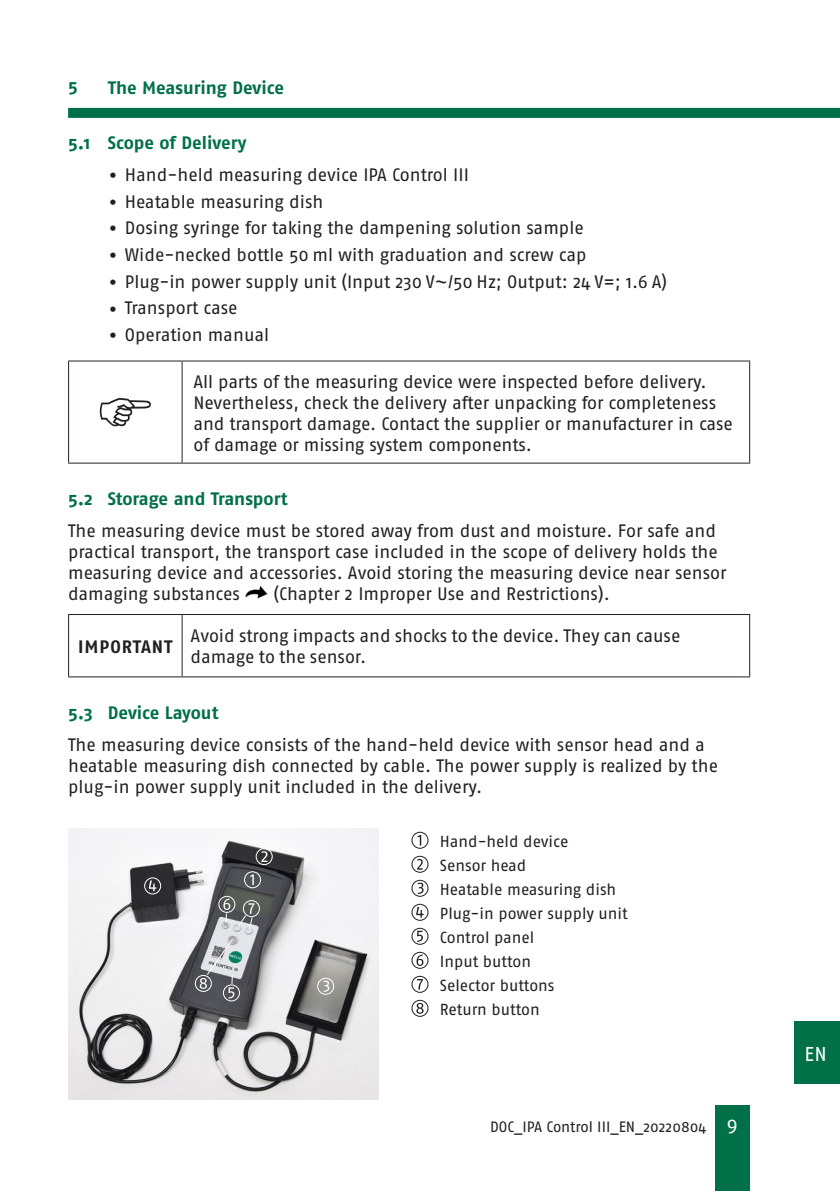
<style>
.page{position:relative;width:840px;height:1191px;background:#fff}
.page>*{position:absolute;margin:0;border:0;box-sizing:border-box;transform-origin:0 0}
.t1{font:20px "Fago Pro";color:#fff}
.t2{font:18px/21px "Fago Pro";letter-spacing:-.005em;color:#231f20}
.t3{font:700 18px "Fago Pro";letter-spacing:-.005em;color:#007049}
.t4{font:700 18px "Fago Pro";letter-spacing:.05em;color:#231f20}
.t5{font:16px/24px "Fago Pro";letter-spacing:-.005em;color:#231f20}
.t6{font:15px "Fago Pro";color:#231f20}
.s1{font-size:26px}
.s2{font-size:20px;color:#fff}
</style>
<div class="page">
<div style="left:714px;top:1106px;width:34px;height:85px;background:#007049"></div>
<div style="left:794px;top:1020px;width:45px;height:63px;background:#007049"></div>
<div style="left:68px;top:108px;width:771px;height:10px;background:#007049"></div>
<hr style="left:68px;top:360px;width:114px;height:1px;background:#231f20">
<hr style="left:68px;top:361px;width:1px;height:101px;background:#231f20">
<hr style="left:182px;top:360px;width:567px;height:1px;background:#231f20">
<hr style="left:181px;top:361px;width:1px;height:101px;background:#231f20">
<hr style="left:748px;top:361px;width:1px;height:101px;background:#231f20">
<hr style="left:68px;top:462px;width:114px;height:1px;background:#231f20">
<hr style="left:182px;top:462px;width:567px;height:1px;background:#231f20">
<svg style="left:100px;top:398px;width:51px;height:28px"></svg>
<img style="left:245px;top:586px;width:23px;height:13px">
<hr style="left:68px;top:614px;width:114px;height:1px;background:#231f20">
<hr style="left:68px;top:615px;width:1px;height:61px;background:#231f20">
<hr style="left:182px;top:614px;width:567px;height:1px;background:#231f20">
<hr style="left:181px;top:615px;width:1px;height:61px;background:#231f20">
<hr style="left:748px;top:615px;width:1px;height:61px;background:#231f20">
<hr style="left:68px;top:676px;width:114px;height:1px;background:#231f20">
<hr style="left:182px;top:676px;width:567px;height:1px;background:#231f20">
<img style="left:68px;top:828px;width:310px;height:271px">
<div style="left:411px;top:831px;width:17px;height:17px;border:1px solid #231f20;border-radius:50%"></div>
<svg style="left:417px;top:835px;width:4px;height:10px"></svg>
<div style="left:411px;top:855px;width:17px;height:17px;border:1px solid #231f20;border-radius:50%"></div>
<svg style="left:417px;top:859px;width:5px;height:10px"></svg>
<svg style="left:417px;top:882px;width:6px;height:12px"></svg>
<div style="left:411px;top:879px;width:17px;height:17px;border:1px solid #231f20;border-radius:50%"></div>
<svg style="left:416px;top:907px;width:7px;height:10px"></svg>
<div style="left:411px;top:903px;width:17px;height:17px;border:1px solid #231f20;border-radius:50%"></div>
<svg style="left:417px;top:930px;width:5px;height:12px"></svg>
<div style="left:411px;top:927px;width:17px;height:17px;border:1px solid #231f20;border-radius:50%"></div>
<svg style="left:416px;top:954px;width:7px;height:12px"></svg>
<div style="left:411px;top:951px;width:17px;height:17px;border:1px solid #231f20;border-radius:50%"></div>
<svg style="left:417px;top:979px;width:5px;height:10px"></svg>
<div style="left:411px;top:975px;width:17px;height:17px;border:1px solid #231f20;border-radius:50%"></div>
<svg style="left:416px;top:1003px;width:7px;height:10px"></svg>
<div style="left:411px;top:999px;width:17px;height:17px;border:1px solid #231f20;border-radius:50%"></div>
<div style="left:144px;top:877px;width:17px;height:17px;border:1px solid #fff;border-radius:50%"></div>
<svg style="left:149px;top:880px;width:7px;height:11px"></svg>
<div style="left:218px;top:896px;width:17px;height:17px;border:1px solid #fff;border-radius:50%"></div>
<div style="left:223px;top:984px;width:17px;height:17px;border:1px solid #fff;border-radius:50%"></div>
<div style="left:243px;top:900px;width:17px;height:17px;border:1px solid #fff;border-radius:50%"></div>
<div style="left:195px;top:975px;width:17px;height:17px;border:1px solid #fff;border-radius:50%"></div>
<svg style="left:323px;top:980px;width:6px;height:12px"></svg>
<div style="left:317px;top:977px;width:17px;height:17px;border:1px solid #fff;border-radius:50%"></div>
<div style="left:255px;top:848px;width:17px;height:17px;border:1px solid #fff;border-radius:50%"></div>
<svg style="left:261px;top:851px;width:6px;height:11px"></svg>
<div style="left:244px;top:871px;width:17px;height:17px;border:1px solid #fff;border-radius:50%"></div>
<svg style="left:250px;top:874px;width:4px;height:11px"></svg>
<svg style="left:237px;top:903px;width:17px;height:27px"></svg>
<svg style="left:223px;top:898px;width:7px;height:24px"></svg>
<svg style="left:200px;top:939px;width:34px;height:59px;background:#96999c"></svg>
<p class="t3" style="left:68px;top:77px;width:11px">5</p>
<p class="t3" style="left:108px;top:77px;width:177px">The Measuring Device</p>
<p class="t3" style="left:68px;top:132px;width:180px">5.1 Scope of Delivery</p>
<p class="t2" style="left:108px;top:164px;width:362px"><span class="s1">•</span> Hand-held measuring device IPA Control III</p>
<p class="t2" style="left:108px;top:191px;width:217px"><span class="s1">•</span> Heatable measuring dish</p>
<p class="t2" style="left:108px;top:218px;width:477px"><span class="s1">•</span> Dosing syringe for taking the dampening solution sample</p>
<p class="t2" style="left:108px;top:244px;width:480px"><span class="s1">•</span> Wide-necked bottle 50 ml with graduation and screw cap</p>
<p class="t2" style="left:108px;top:271px;width:560px"><span class="s1">•</span> Plug-in power supply unit (Input 230 V~/50 Hz; Output: 24 V=; 1.6 A)</p>
<p class="t2" style="left:108px;top:298px;width:131px"><span class="s1">•</span> Transport case</p>
<p class="t2" style="left:108px;top:324px;width:163px"><span class="s1">•</span> Operation manual</p>
<p class="t2" style="left:193px;top:371px;width:540px">All parts of the measuring device were inspected before delivery.<br>Nevertheless, check the delivery after unpacking for completeness and transport damage. Contact the supplier or manufacturer in case of damage or missing system components.</p>
<p class="t3" style="left:68px;top:488px;width:221px">5.2 Storage and Transport</p>
<p class="t2" style="left:68px;top:520px;width:659px">The measuring device must be stored away from dust and moisture. For safe and practical transport, the transport case included in the scope of delivery holds the measuring device and accessories. Avoid storing the measuring device near sensor damaging substances</p>
<p class="t2" style="left:273px;top:583px;width:337px">(Chapter 2 Improper Use and Restrictions).</p>
<p class="t4" style="left:78px;top:636px;width:96px">IMPORTANT</p>
<p class="t2" style="left:190px;top:625px;width:491px">Avoid strong impacts and shocks to the device. They can cause damage to the sensor.</p>
<p class="t3" style="left:68px;top:701px;width:152px">5.3 Device Layout</p>
<p class="t2" style="left:68px;top:734px;width:651px">The measuring device consists of the hand-held device with sensor head and a heatable measuring dish connected by cable. The power supply is realized by the plug-in power supply unit included in the delivery.</p>
<p class="t5" style="left:439px;top:829px;width:189px">Hand-held device<br>Sensor head<br>Heatable measuring dish<br>Plug-in power supply unit<br>Control panel<br>Input button<br>Selector buttons<br>Return button</p>
<p class="t6" style="left:490px;top:1117px;width:249px">DOC_IPA Control III_EN_20220804 <span class="s2">9</span></p>
<p class="t1" style="left:804px;top:1041px;width:24px">EN</p>
</div>
